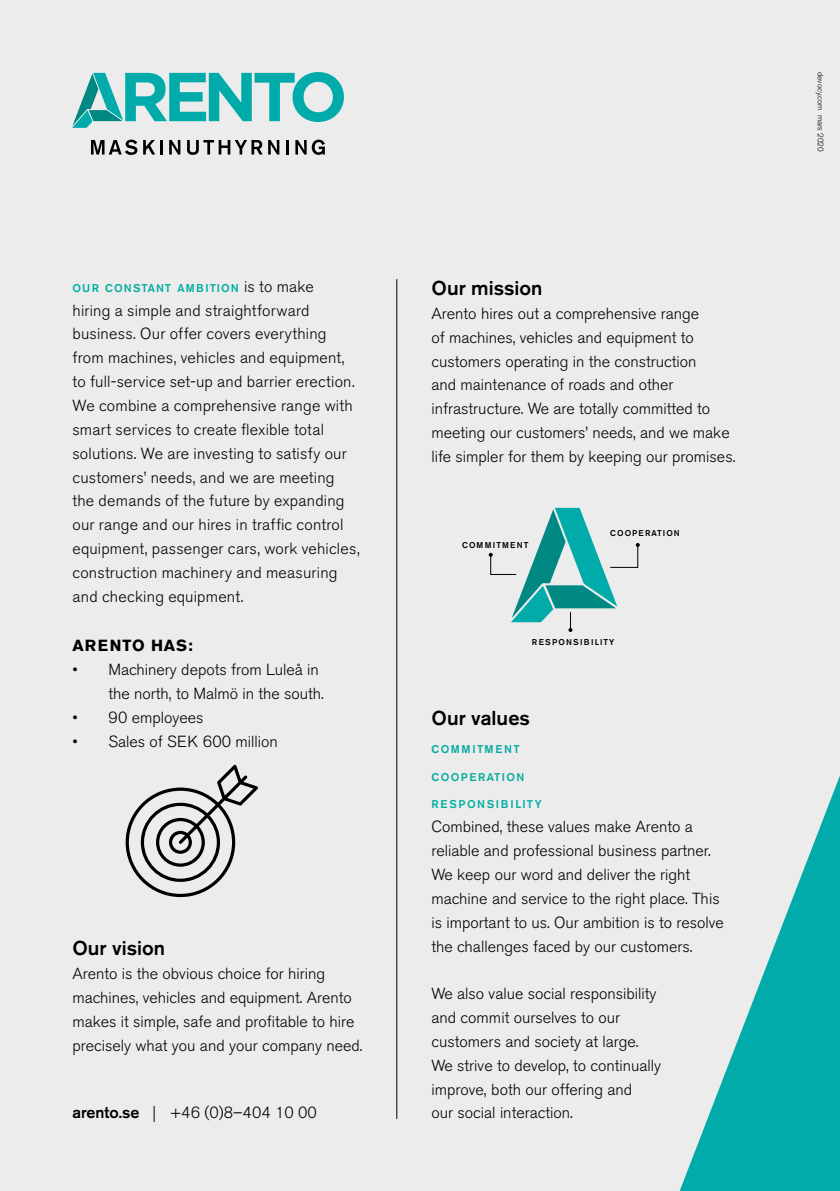
<style>
.page{position:relative;width:840px;height:1191px;background:#fff}
.page>*{position:absolute;margin:0;border:0;box-sizing:border-box;transform-origin:0 0}
.t1{font:500 20px "Akzidenz Grotesk BE";color:#000}
.t2{font:300 16px/23.8px "Akzidenz Grotesk BE";color:#000}
.t3{font:700 16px "Akzidenz Grotesk BE";letter-spacing:.06em;color:#000}
.t4{font:500 11.2px "Akzidenz Grotesk BE";letter-spacing:.085em;color:#00aca0}
.t5{font:500 11.2px "Akzidenz Grotesk BE";letter-spacing:.155em;color:#00aca0}
.t6{font:500 11.2px "Akzidenz Grotesk BE";letter-spacing:.115em;color:#00aca0}
.t7{font:500 11.2px "Akzidenz Grotesk BE";letter-spacing:.135em;color:#00aca0}
.t8{font:500 8.4px "Akzidenz Grotesk BE";letter-spacing:.155em;color:#000}
.t9{font:500 8.4px "Akzidenz Grotesk BE";letter-spacing:.115em;color:#000}
.t10{font:500 8.4px "Akzidenz Grotesk BE";letter-spacing:.135em;color:#000}
.t11{font:300 8px "Akzidenz Grotesk BE";color:#000}
.s1{font-weight:300;font-size:16px;color:#000}
.s2{font-weight:500}
</style>
<div class="page">
<div style="left:0;top:0;width:839px;height:1191px;background:#ececec"></div>
<hr style="left:396px;top:279px;width:1px;height:840px;background:#000">
<svg style="left:125px;top:764px;width:133px;height:133px"></svg>
<svg style="left:679px;top:778px;width:160px;height:413px"></svg>
<svg style="left:72px;top:72px;width:272px;height:56px"></svg>
<svg style="left:91px;top:140px;width:46px;height:15px"></svg>
<svg style="left:143px;top:140px;width:19px;height:14px"></svg>
<svg style="left:169px;top:140px;width:11px;height:14px"></svg>
<svg style="left:187px;top:140px;width:75px;height:15px"></svg>
<svg style="left:268px;top:140px;width:11px;height:14px"></svg>
<svg style="left:286px;top:140px;width:2px;height:14px"></svg>
<svg style="left:295px;top:140px;width:30px;height:15px"></svg>
<svg style="left:488px;top:508px;width:151px;height:124px"></svg>
<p class="t4" style="left:72px;top:281px;width:243px">OUR CONSTANT AMBITION <span class="s1">is to make</span></p>
<p class="t2" style="left:72px;top:298px;width:288px">hiring a simple and straightforward business. Our offer covers everything from machines, vehicles and equipment, to full-service set-up and barrier erection.<br>We combine a comprehensive range with smart services to create flexible total solutions. We are investing to satisfy our customers’ needs, and we are meeting the demands of the future by expanding our range and our hires in traffic control equipment, passenger cars, work vehicles, construction machinery and measuring and checking equipment.</p>
<p class="t3" style="left:72px;top:636px;width:122px">ARENTO HAS:</p>
<p class="t2" style="left:108px;top:658px;width:217px;text-indent:-36px">• Machinery depots from Luleå in the north, to Malmö in the south.</p>
<p class="t2" style="left:72px;top:705px;width:132px">• 90 employees</p>
<p class="t2" style="left:72px;top:729px;width:206px">• Sales of SEK 600 million</p>
<p class="t1" style="left:72px;top:936px;width:94px">Our vision</p>
<p class="t2" style="left:72px;top:962px;width:291px">Arento is the obvious choice for hiring machines, vehicles and equipment. Arento makes it simple, safe and profitable to hire precisely what you and your company need.</p>
<p class="t2" style="left:72px;top:1101px;width:246px"><span class="s2">arento.se</span> | +46 (0)8–404 10 00</p>
<p class="t1" style="left:431px;top:276px;width:112px">Our mission</p>
<p class="t2" style="left:431px;top:302px;width:305px">Arento hires out a comprehensive range<br>of machines, vehicles and equipment to customers operating in the construction<br>and maintenance of roads and other infrastructure. We are totally committed to meeting our customers’ needs, and we make life simpler for them by keeping our promises.</p>
<p class="t10" style="left:462px;top:539px;width:68px">COMMITMENT</p>
<p class="t9" style="left:610px;top:528px;width:71px">COOPERATION</p>
<p class="t8" style="left:531px;top:637px;width:84px">RESPONSIBILITY</p>
<p class="t1" style="left:431px;top:705px;width:100px">Our values</p>
<p class="t7" style="left:431px;top:742px;width:90px">COMMITMENT</p>
<p class="t6" style="left:431px;top:770px;width:94px">COOPERATION</p>
<p class="t5" style="left:431px;top:797px;width:112px">RESPONSIBILITY</p>
<p class="t2" style="left:431px;top:815px;width:294px">Combined, these values make Arento a reliable and professional business partner.<br>We keep our word and deliver the right machine and service to the right place. This is important to us. Our ambition is to resolve the challenges faced by our customers.</p>
<p class="t2" style="left:431px;top:982px;width:231px">We also value social responsibility and commit ourselves to our customers and society at large.<br>We strive to develop, to continually improve, both our offering and<br>our social interaction.</p>
<p class="t11" style="left:824px;top:72px;width:81px;rotate:90deg">devocy.com mars 2020</p>
</div>
